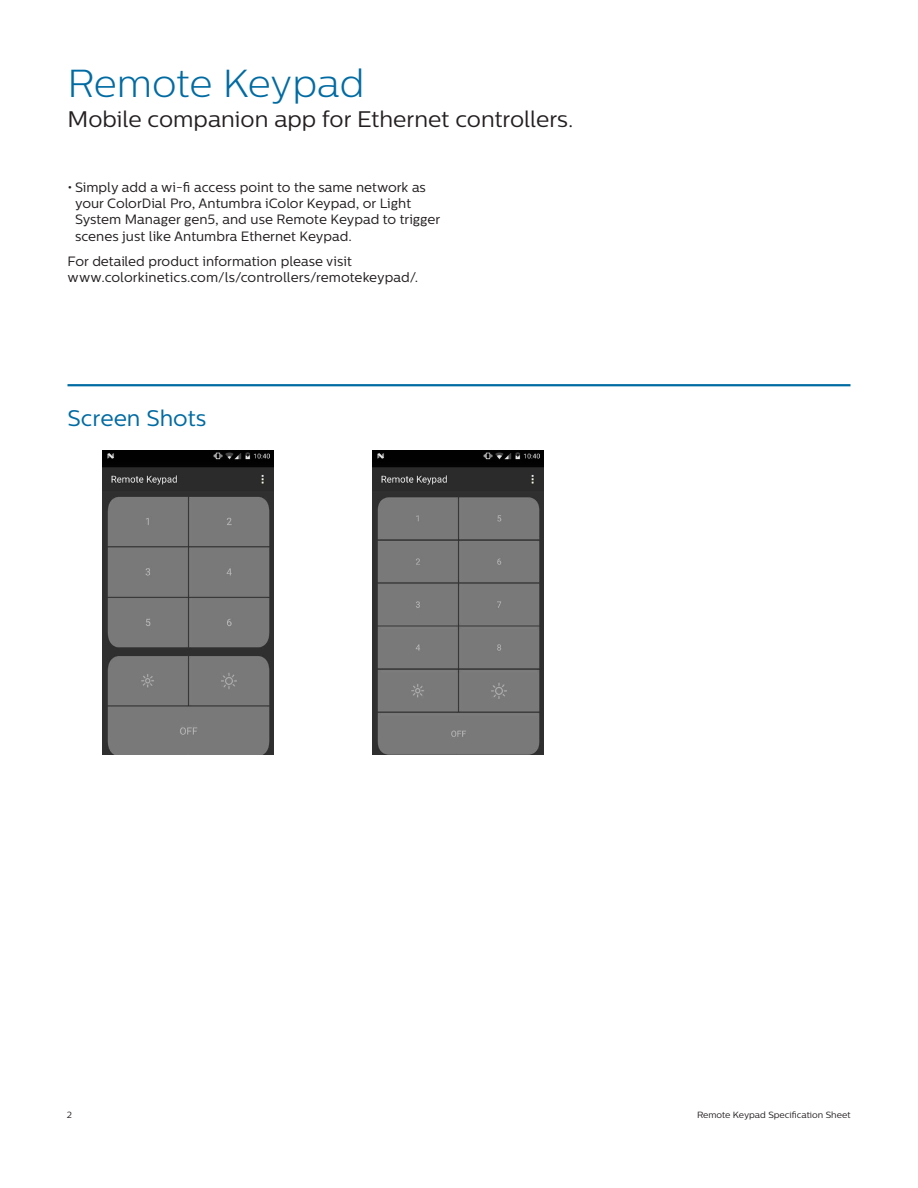
<style>
.page{position:relative;width:918px;height:1188px;background:#fff}
.page>*{position:absolute;margin:0;border:0;box-sizing:border-box;transform-origin:0 0}
.t1{font:300 39px "Centrale Sans";color:#006ba3}
.t2{font:22.5px "Centrale Sans";color:#231f20}
.t3{font:22.5px "Centrale Sans";color:#006ba3}
.t4{font:13.5px/16.2px "Centrale Sans";color:#231f20}
.t5{font:9px "Centrale Sans";color:#231f20}
</style>
<div class="page">
<hr style="left:68px;top:384px;width:782px;height:2px;background:#006ba3">
<img style="left:102px;top:451px;width:171px;height:304px">
<img style="left:372px;top:451px;width:171px;height:304px">
<h1 class="t1" style="left:68px;top:61px;width:299px">Remote Keypad</h1>
<h2 class="t2" style="left:68px;top:106px;width:507px">Mobile companion app for Ethernet controllers.</h2>
<p class="t4" style="left:75px;top:179px;width:367px;text-indent:-8px">• Simply add a wi-fi access point to the same network as your ColorDial Pro, Antumbra iColor Keypad, or Light System Manager gen5, and use Remote Keypad to trigger scenes just like Antumbra Ethernet Keypad.</p>
<p class="t4" style="left:68px;top:253px;width:352px">For detailed product information please visit www.colorkinetics.com/ls/controllers/remotekeypad/.</p>
<h2 class="t3" style="left:68px;top:405px;width:140px">Screen Shots</h2>
<p class="t5" style="left:67px;top:1109px;width:7px">2</p>
<p class="t5" style="left:697px;top:1109px;width:155px">Remote Keypad Specification Sheet</p>
</div>
